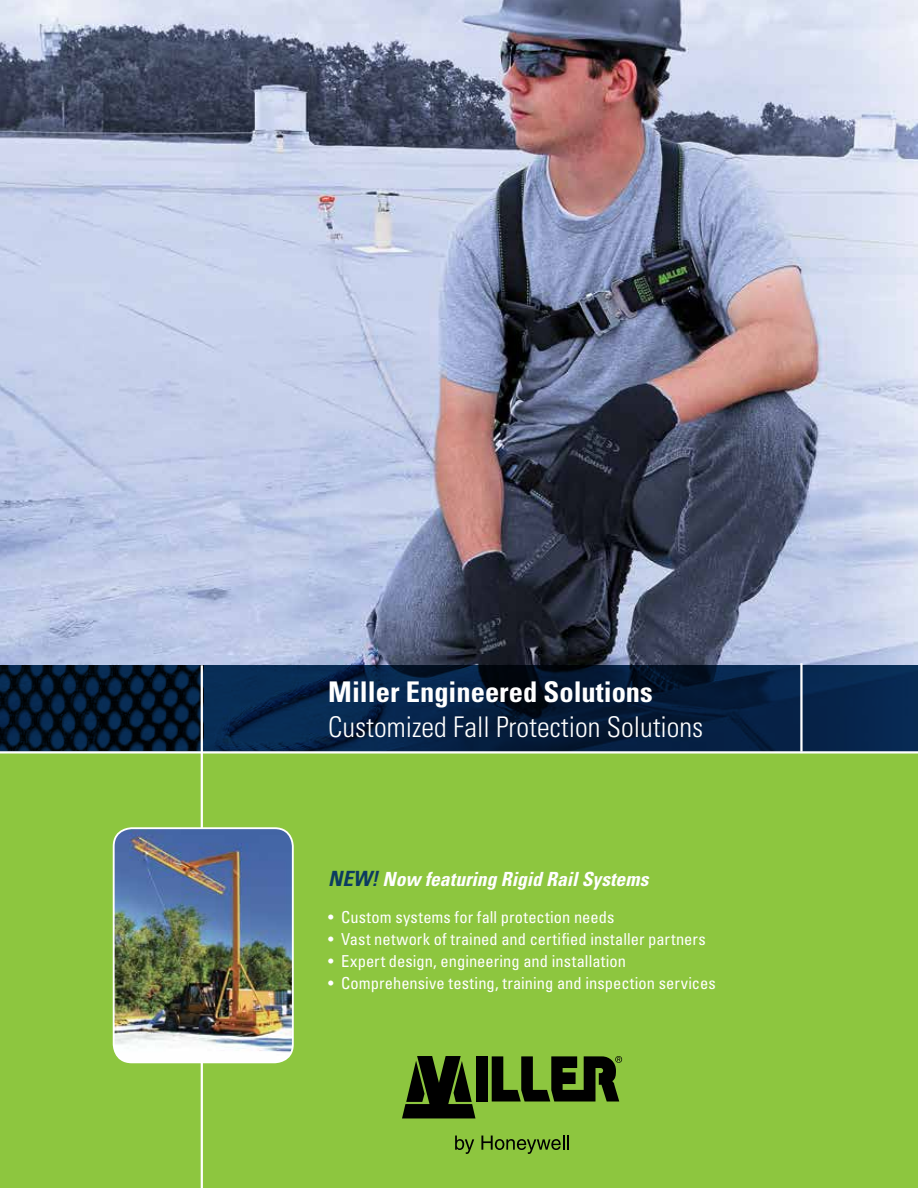
<style>
.page{position:relative;width:918px;height:1188px;background:#fff}
.page>*{position:absolute;margin:0;border:0;box-sizing:border-box;transform-origin:0 0}
.t1{font:300 condensed 28.5px "Univers";color:#fff}
.t2{font:700 condensed 28.5px "Univers";color:#fff}
.t3{font:italic 700 condensed 19.5px "Univers";color:#fff}
.t4{font:condensed 16.5px "Univers";letter-spacing:.005em;color:#fff}
.s1{font-size:21px;color:#0c3b60}
</style>
<div class="page">
<img style="left:0;top:0;width:918px;height:665px">
<div style="left:0;top:752px;width:918px;height:436px;background:#8dc63f"></div>
<div style="left:476px;top:1056px;width:12px;height:46px;background:#000"></div>
<svg style="left:402px;top:1056px;width:73px;height:62px"></svg>
<svg style="left:492px;top:1056px;width:130px;height:46px"></svg>
<svg style="left:455px;top:1136px;width:19px;height:18px"></svg>
<svg style="left:481px;top:1136px;width:88px;height:18px"></svg>
<svg style="left:0;top:665px;width:918px;height:86px;background:#051e3d"></svg>
<hr style="left:800px;top:663px;width:3px;height:89px;background:#fff">
<hr style="left:201px;top:665px;width:2px;height:523px;background:#fff">
<hr style="left:0;top:751px;width:918px;height:3px;background:#fff">
<img style="left:114px;top:830px;width:179px;height:232px">
<div style="left:113px;top:827px;width:181px;height:236px;border:2px solid #fff;border-radius:18px"></div>
<h1 class="t2" style="left:328px;top:675px;width:326px">Miller Engineered Solutions</h1>
<h1 class="t1" style="left:328px;top:709px;width:377px">Customized Fall Protection Solutions</h1>
<p class="t3" style="left:328px;top:867px;width:322px"><span class="s1">NEW!</span> Now featuring Rigid Rail Systems</p>
<p class="t4" style="left:328px;top:907px;width:288px">• Custom systems for fall protection needs</p>
<p class="t4" style="left:328px;top:929px;width:379px">• Vast network of trained and certified installer partners</p>
<p class="t4" style="left:328px;top:950px;width:299px">• Expert design, engineering and installation</p>
<p class="t4" style="left:328px;top:972px;width:389px">• Comprehensive testing, training and inspection services</p>
</div>
